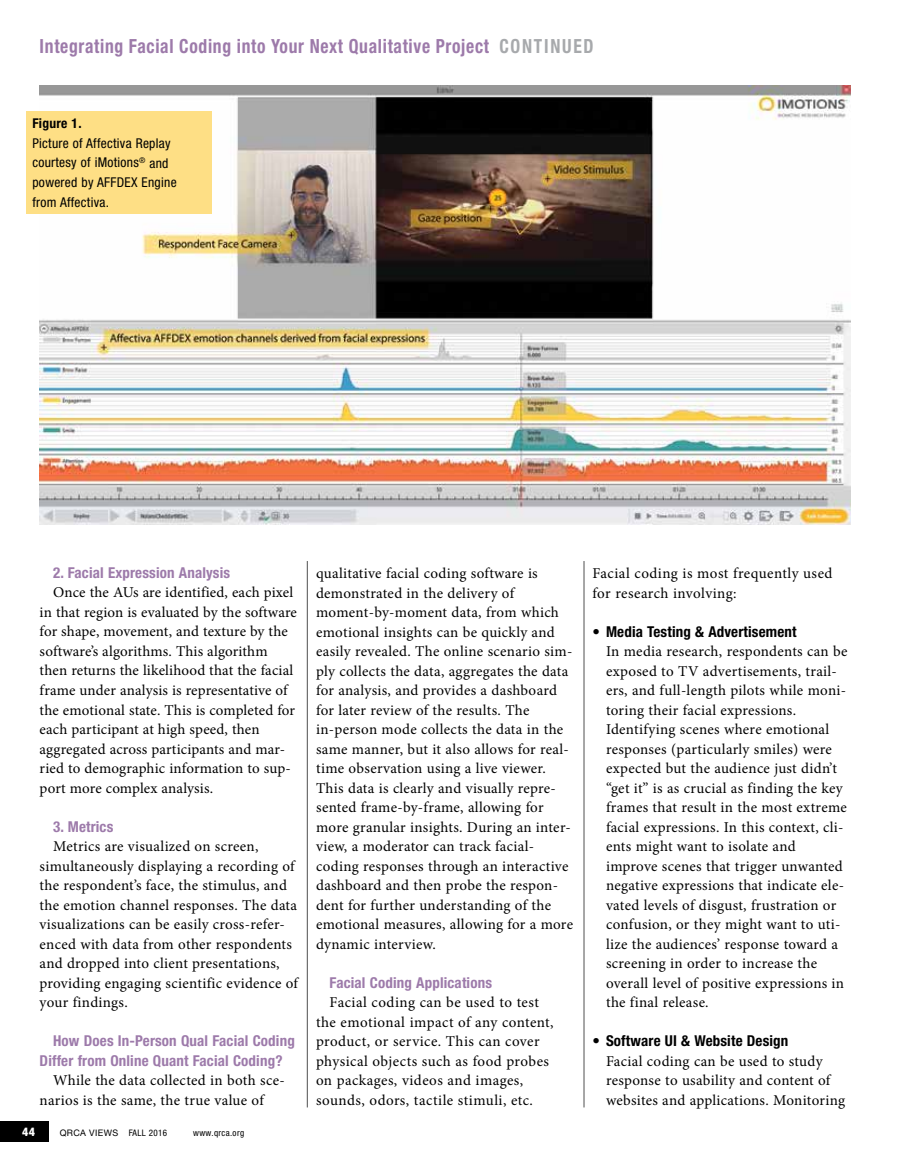
<style>
.page{position:relative;width:905px;height:1175px;background:#fff}
.page>*{position:absolute;margin:0;border:0;box-sizing:border-box;transform-origin:0 0}
.t1{font:700 condensed 19.5px "Helvetica Neue LT Std";letter-spacing:.04em;color:#9d7aaa;scale:.9 1}
.t2{font:15px/19.5px "Minion Pro";letter-spacing:.02em;color:#000}
.t3{font:700 condensed 15px/19.5px "Helvetica Neue LT Std";letter-spacing:.01em;color:#9d7aaa}
.t4{font:700 condensed 15px "Helvetica Neue LT Std";letter-spacing:.01em;color:#000}
.t5{font:condensed 13.5px/19.5px "Helvetica Neue LT Std";letter-spacing:.02em;color:#000}
.t6{font:700 condensed 13.5px "Helvetica Neue LT Std";letter-spacing:.02em;color:#000}
.t7{font:800 condensed 12px "Helvetica Neue LT Std";color:#fff}
.t8{font:9px "Helvetica Neue LT Std";letter-spacing:.04em;color:#000}
.t9{font:condensed 9px "Helvetica Neue LT Std";letter-spacing:.04em;color:#000}
.s1{color:#a7a9ac}
.s2{font-stretch:condensed}
</style>
<div class="page">
<img style="left:40px;top:86px;width:810px;height:439px">
<div style="left:0;top:1120px;width:49px;height:21px;background:#000"></div>
<hr style="left:307px;top:561px;width:1px;height:546px;background:#000">
<hr style="left:583px;top:561px;width:1px;height:546px;background:#000">
<div style="left:26px;top:112px;width:186px;height:102px;background:#fedf85"></div>
<h1 class="t1" style="left:40px;top:35px;width:617px">Integrating Facial Coding into Your Next Qualitative Project <span class="s1">CONTINUED</span></h1>
<p class="t6" style="left:32px;top:115px;width:51px">Figure 1.</p>
<p class="t5" style="left:32px;top:133px;width:146px">Picture of Affectiva Replay courtesy of iMotions<sup>®</sup> and powered by AFFDEX Engine from Affectiva.</p>
<p class="t3" style="left:53px;top:562px;width:178px">2. Facial Expression Analysis</p>
<p class="t2" style="left:40px;top:583px;width:259px;text-indent:14px">Once the AUs are identified, each pixel in that region is evaluated by the software for shape, movement, and texture by the software’s algorithms. This algorithm then returns the likelihood that the facial frame under analysis is representative of the emotional state. This is completed for each participant at high speed, then aggregated across participants and mar&shy;ried to demographic information to sup&shy;port more complex analysis.</p>
<p class="t3" style="left:53px;top:816px;width:62px">3. Metrics</p>
<p class="t2" style="left:40px;top:836px;width:260px;text-indent:14px">Metrics are visualized on screen, simultaneously displaying a recording of the respondent’s face, the stimulus, and the emotion channel responses. The data visualizations can be easily cross-refer&shy;enced with data from other respondents and dropped into client presentations, providing engaging scientific evidence of your findings.</p>
<p class="t3" style="left:40px;top:1030px;width:257px;text-indent:14px">How Does In-Person Qual Facial Coding<br>Differ from Online Quant Facial Coding?</p>
<p class="t2" style="left:40px;top:1070px;width:247px;text-indent:14px">While the data collected in both sce&shy;narios is the same, the true value of</p>
<p class="t7" style="left:22px;top:1124px;width:14px">44</p>
<p class="t8" style="left:60px;top:1127px;width:109px">QRCA VIEWS <span class="s2">FALL 2016</span></p>
<p class="t9" style="left:193px;top:1127px;width:52px">www.qrca.org</p>
<p class="t2" style="left:316px;top:563px;width:258px">qualitative facial coding software is demonstrated in the delivery of moment-by-moment data, from which emotional insights can be quickly and easily revealed. The online scenario sim&shy;ply collects the data, aggregates the data for analysis, and provides a dashboard for later review of the results. The in-person mode collects the data in the same manner, but it also allows for real&shy;time observation using a live viewer.<br>This data is clearly and visually repre&shy;sented frame-by-frame, allowing for more granular insights. During an inter&shy;view, a moderator can track facial&shy;coding responses through an interactive dashboard and then probe the respon&shy;dent for further understanding of the emotional measures, allowing for a more dynamic interview.</p>
<p class="t3" style="left:329px;top:972px;width:164px">Facial Coding Applications</p>
<p class="t2" style="left:316px;top:992px;width:239px;text-indent:14px">Facial coding can be used to test the emotional impact of any content, product, or service. This can cover physical objects such as food probes on packages, videos and images, sounds, odors, tactile stimuli, etc.</p>
<p class="t2" style="left:592px;top:563px;width:241px">Facial coding is most frequently used for research involving:</p>
<p class="t4" style="left:592px;top:622px;width:205px">• Media Testing &amp; Advertisement</p>
<p class="t2" style="left:606px;top:641px;width:243px">In media research, respondents can be exposed to TV advertisements, trail&shy;ers, and full-length pilots while moni&shy;toring their facial expressions.<br>Identifying scenes where emotional responses (particularly smiles) were expected but the audience just didn’t “get it” is as crucial as finding the key frames that result in the most extreme facial expressions. In this context, cli&shy;ents might want to isolate and improve scenes that trigger unwanted negative expressions that indicate ele&shy;vated levels of disgust, frustration or confusion, or they might want to uti&shy;lize the audiences’ response toward a screening in order to increase the overall level of positive expressions in the final release.</p>
<p class="t4" style="left:592px;top:1031px;width:197px">• Software UI &amp; Website Design</p>
<p class="t2" style="left:606px;top:1051px;width:241px">Facial coding can be used to study response to usability and content of websites and applications. Monitoring</p>
</div>
